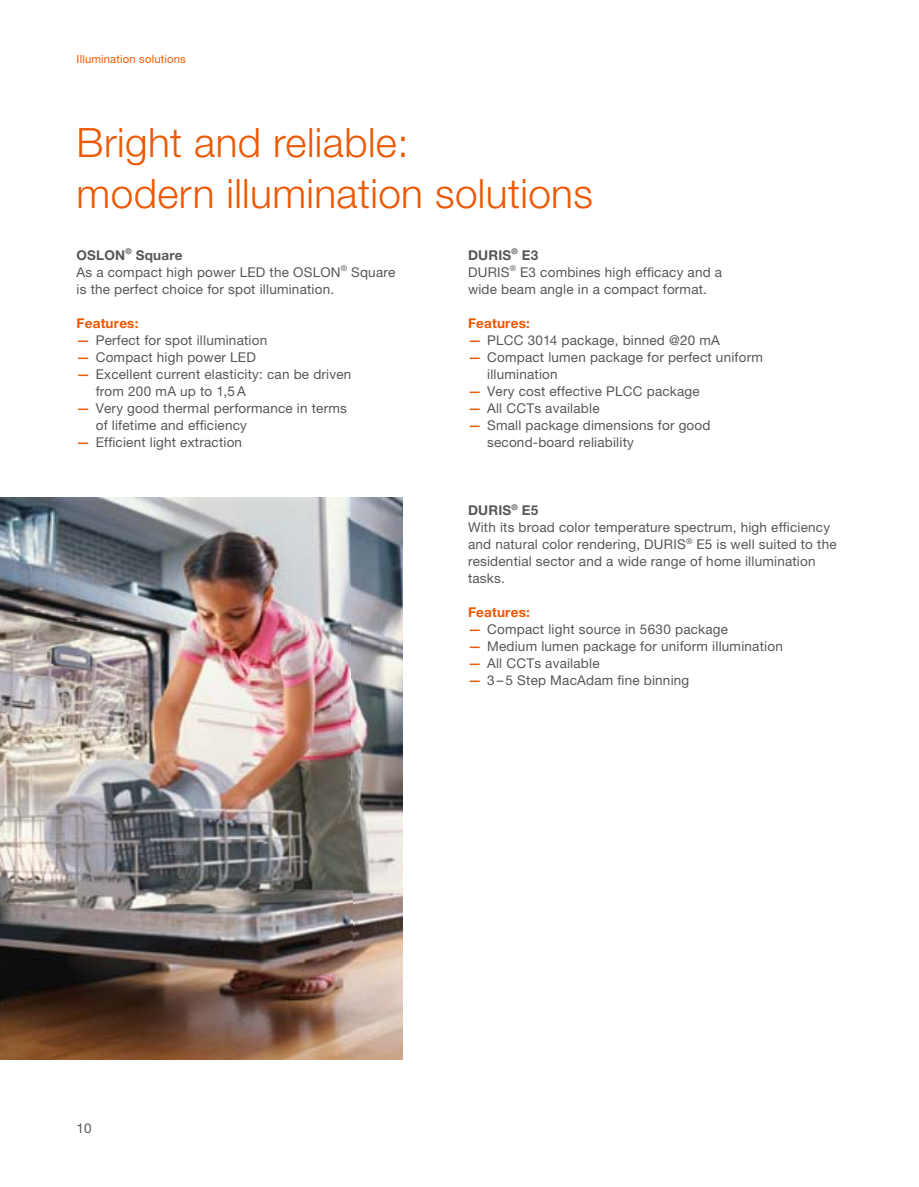
<style>
.page{position:relative;width:919px;height:1187px;background:#fff}
.page>*{position:absolute;margin:0;border:0;box-sizing:border-box;transform-origin:0 0}
.t1{font:300 40.5px/51px "Helvetica Neue LT Pro";letter-spacing:.01em;color:#eb5906}
.t2{font:13.5px/17px "Helvetica Neue LT Pro";letter-spacing:.015em;color:#575756}
.t3{font:700 13.5px "Helvetica Neue LT Pro";letter-spacing:.015em;color:#eb5906}
.t4{font:11.25px "Helvetica Neue LT Pro";letter-spacing:.015em;color:#eb5906}
.s1{font-weight:700}
.s2{font-weight:500;color:#eb5906}
</style>
<div class="page">
<img style="left:0;top:497px;width:402px;height:562px">
<p class="t4" style="left:77px;top:55px;width:111px">Illumination solutions</p>
<h1 class="t1" style="left:77px;top:121px;width:518px">Bright and reliable:<br>modern illumination solutions</h1>
<p class="t2" style="left:77px;top:247px;width:320px"><span class="s1">OSLON</span><sup>®</sup> <span class="s1">Square<br></span>As a compact high power LED the OSLON<sup>®</sup> Square is the perfect choice for spot illumination.</p>
<p class="t3" style="left:77px;top:318px;width:63px">Features:</p>
<p class="t2" style="left:77px;top:333px;width:192px"><span class="s2">—</span> Perfect for spot illumination</p>
<p class="t2" style="left:77px;top:350px;width:181px"><span class="s2">—</span> Compact high power LED</p>
<p class="t2" style="left:96px;top:367px;width:257px;text-indent:-19px"><span class="s2">—</span> Excellent current elasticity: can be driven from 200 mA up to 1,5 A</p>
<p class="t2" style="left:96px;top:401px;width:253px;text-indent:-19px"><span class="s2">—</span> Very good thermal performance in terms of lifetime and efficiency</p>
<p class="t2" style="left:77px;top:435px;width:167px"><span class="s2">—</span> Efficient light extraction</p>
<p class="t2" style="left:468px;top:247px;width:256px"><span class="s1">DURIS</span><sup>®</sup> <span class="s1">E3<br></span>DURIS<sup>®</sup> E3 combines high efficacy and a wide beam angle in a compact format.</p>
<p class="t3" style="left:468px;top:318px;width:63px">Features:</p>
<p class="t2" style="left:468px;top:333px;width:253px"><span class="s2">—</span> PLCC 3014 package, binned @20 mA</p>
<p class="t2" style="left:487px;top:350px;width:277px;text-indent:-19px"><span class="s2">—</span> Compact lumen package for perfect uniform illumination</p>
<p class="t2" style="left:468px;top:384px;width:233px"><span class="s2">—</span> Very cost effective PLCC package</p>
<p class="t2" style="left:468px;top:401px;width:133px"><span class="s2">—</span> All CCTs available</p>
<p class="t2" style="left:487px;top:418px;width:225px;text-indent:-19px"><span class="s2">—</span> Small package dimensions for good second-board reliability</p>
<p class="t2" style="left:77px;top:1120px;width:17px">10</p>
<p class="t2" style="left:468px;top:503px;width:370px"><span class="s1">DURIS</span><sup>®</sup> <span class="s1">E5<br></span>With its broad color temperature spectrum, high efficiency and natural color rendering, DURIS<sup>®</sup> E5 is well suited to the residential sector and a wide range of home illumination tasks.</p>
<p class="t3" style="left:468px;top:607px;width:63px">Features:</p>
<p class="t2" style="left:468px;top:622px;width:261px"><span class="s2">—</span> Compact light source in 5630 package</p>
<p class="t2" style="left:468px;top:639px;width:316px"><span class="s2">—</span> Medium lumen package for uniform illumination</p>
<p class="t2" style="left:468px;top:656px;width:133px"><span class="s2">—</span> All CCTs available</p>
<p class="t2" style="left:468px;top:673px;width:223px"><span class="s2">—</span> 3 – 5 Step MacAdam fine binning</p>
</div>
